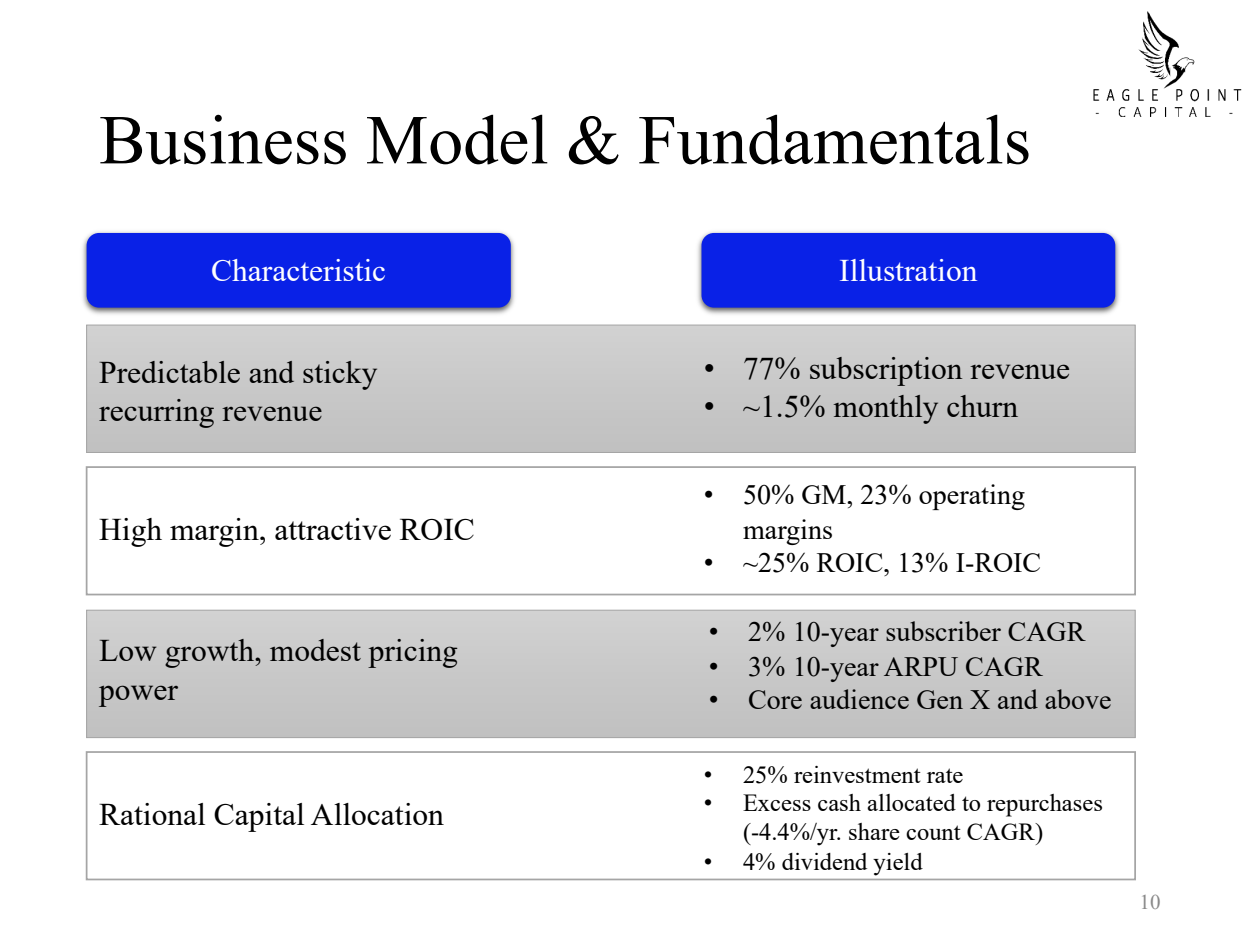
<style>
.page{position:relative;width:1260px;height:945px;background:#fff}
.page>*{position:absolute;margin:0;border:0;box-sizing:border-box;transform-origin:0 0}
.t1{font:70px "Times New Roman";color:#000}
.t2{font:31.5px/38.1px "Times New Roman";color:#000}
.t3{font:31.5px "Times New Roman";color:#fff}
.t4{font:28px/34.8px "Times New Roman";color:#000}
.t5{font:24.5px/29.4px "Times New Roman";color:#000}
.t6{font:21px "Times New Roman";color:#898989}
.s1{font-family:"Arial"}
</style>
<div class="page">
<img style="left:1093px;top:12px;width:149px;height:105px">
<img style="left:82px;top:231px;width:433px;height:84px">
<img style="left:184px;top:308px;width:230px;height:7px">
<div style="left:87px;top:233px;width:424px;height:75px;background:#0921e7;border-radius:12px"></div>
<img style="left:697px;top:231px;width:423px;height:84px">
<img style="left:812px;top:308px;width:193px;height:7px">
<div style="left:702px;top:233px;width:413px;height:75px;background:#0921e7;border-radius:12px"></div>
<div style="left:87px;top:325px;width:1048px;height:127px;background:#c8c8c8"></div>
<div style="left:86px;top:325px;width:1050px;height:128px;border:1px solid #a5a5a5"></div>
<div style="left:86px;top:466px;width:1050px;height:129px;border:2px solid #a5a5a5"></div>
<div style="left:87px;top:610px;width:1048px;height:128px;background:#c8c8c8"></div>
<div style="left:86px;top:610px;width:1050px;height:128px;border:1px solid #a5a5a5"></div>
<div style="left:86px;top:751px;width:1050px;height:129px;border:2px solid #a5a5a5"></div>
<h1 class="t1" style="left:99px;top:101px;width:933px">Business Model &amp; Fundamentals</h1>
<p class="t3" style="left:211px;top:253px;width:176px">Characteristic</p>
<p class="t3" style="left:839px;top:253px;width:140px">Illustration</p>
<p class="t2" style="left:99px;top:353px;width:280px">Predictable and sticky recurring revenue</p>
<p class="t2" style="left:704px;top:349px;width:368px"><span class="s1">•</span> 77% subscription revenue</p>
<p class="t2" style="left:704px;top:387px;width:316px"><span class="s1">•</span> ~1.5% monthly churn</p>
<p class="t2" style="left:99px;top:510px;width:377px">High margin, attractive ROIC</p>
<p class="t2" style="left:99px;top:631px;width:360px;line-height:38.7px">Low growth, modest pricing power</p>
<p class="t2" style="left:99px;top:796px;width:346px">Rational Capital Allocation</p>
<p class="t4" style="left:743px;top:477px;width:283px;text-indent:-39px"><span class="s1">•</span> 50% GM, 23% operating margins</p>
<p class="t4" style="left:704px;top:545px;width:339px"><span class="s1">•</span> ~25% ROIC, 13% I-ROIC</p>
<p class="t4" style="left:709px;top:614px;width:378px"><span class="s1">•</span> 2% 10-year subscriber CAGR</p>
<p class="t4" style="left:709px;top:649px;width:335px"><span class="s1">•</span> 3% 10-year ARPU CAGR</p>
<p class="t4" style="left:709px;top:683px;width:404px"><span class="s1">•</span> Core audience Gen X and above</p>
<p class="t5" style="left:704px;top:760px;width:261px"><span class="s1">•</span> 25% reinvestment rate</p>
<p class="t5" style="left:743px;top:788px;width:361px;text-indent:-39px"><span class="s1">•</span> Excess cash allocated to repurchases (-4.4%/yr. share count CAGR)</p>
<p class="t5" style="left:704px;top:847px;width:220px"><span class="s1">•</span> 4% dividend yield</p>
<p class="t6" style="left:1140px;top:891px;width:22px">10</p>
</div>
